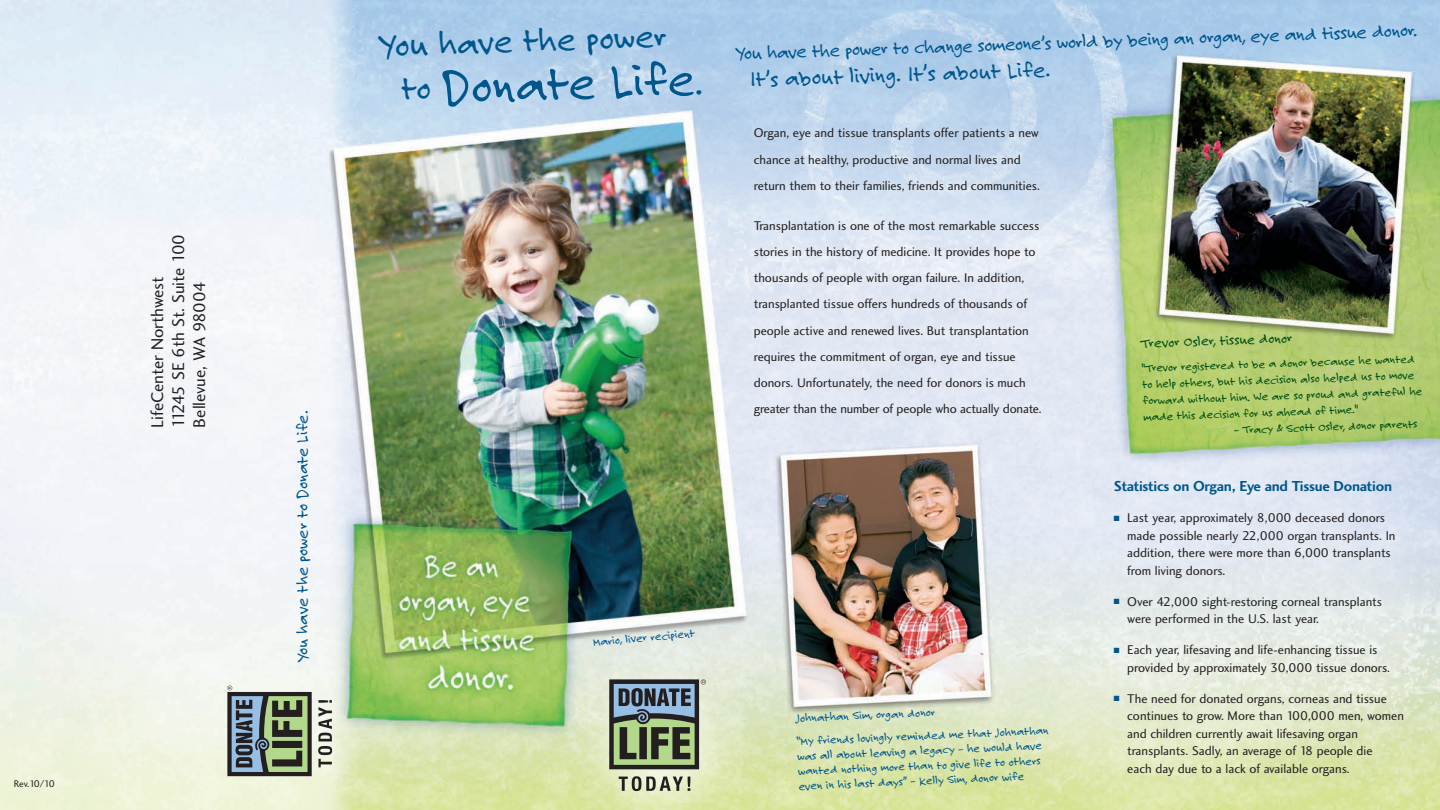
<style>
.page{position:relative;width:1440px;height:810px;background:#fff}
.page>*{position:absolute;margin:0;border:0;box-sizing:border-box;transform-origin:0 0}
.t1{font:52.5px "Felt Tip Roman";color:#00578e}
.t2{font:36.25px "Felt Tip Roman";color:#00578e}
.t3{font:23.75px "Felt Tip Roman";color:#00578e}
.t4{font:20px "Felt Tip Roman";color:#00578e}
.t5{font:17.5px/21px "Charlotte Sans Book Plain";color:#231f20}
.t6{font:17.5px "Felt Tip Roman";color:#00578e}
.t7{font:15px "Charlotte Sans Bold Plain";letter-spacing:-.02em;color:#00578e}
.t8{font:15px "Felt Tip Roman";color:#004f14}
.t9{font:13.12px/26.2px "Charlotte Sans Book Plain";color:#231f20}
.t10{font:12.5px/15px "Felt Tip Roman";color:#00578e}
.t11{font:12.5px/16.2px "Felt Tip Roman";color:#004f14}
.t12{font:10px "Charlotte Sans Book Plain";letter-spacing:-.095em;color:#231f20}
.s1{font-size:36.25px}
.s2{color:#00578e}
</style>
<div class="page">
<img style="left:0;top:0;width:1440px;height:810px">
<svg style="left:609px;top:679px;width:97px;height:90px;background:#6c7c6e"></svg>
<svg style="left:619px;top:776px;width:71px;height:15px"></svg>
<svg style="left:227px;top:685px;width:85px;height:91px;background:#6e7d71"></svg>
<svg style="left:318px;top:700px;width:14px;height:67px"></svg>
<p class="t12" style="left:14px;top:780px;width:42px">Rev.10/10</p>
<h3 class="t5" style="left:148px;top:428px;width:195px;rotate:-90deg">LifeCenter Northwest<br>11245 SE 6th St. Suite 100<br>Bellevue, WA 98004</h3>
<h3 class="t6" style="left:292px;top:662px;width:253px;rotate:-90deg">You have the power to Donate Life.</h3>
<h2 class="t2" style="left:378px;top:23px;width:289px;rotate:-2deg">You have the power</h2>
<h1 class="t1" style="left:400px;top:57px;width:303px;rotate:-2deg"><span class="s1">to</span> Donate Life<span class="s1">.</span></h1>
<p class="t10" style="left:592px;top:634px;width:104px;rotate:-5deg">Mario, liver recipient</p>
<h3 class="t4" style="left:735px;top:41px;width:683px;rotate:-2deg">You have the power to change someone’s world by being an organ, eye and tissue donor.</h3>
<h3 class="t3" style="left:750px;top:65px;width:302px;rotate:-2deg">It’s about living. It’s about Life.</h3>
<p class="t9" style="left:754px;top:121px;width:288px">Organ, eye and tissue transplants offer patients a new chance at healthy, productive and normal lives and return them to their families, friends and communities.</p>
<p class="t9" style="left:754px;top:213px;width:289px">Transplantation is one of the most remarkable success stories in the history of medicine. It provides hope to thousands of people with organ failure. In addition, transplanted tissue offers hundreds of thousands of people active and renewed lives. But transplantation requires the commitment of organ, eye and tissue donors. Unfortunately, the need for donors is much greater than the number of people who actually donate.</p>
<p class="t10" style="left:795px;top:706px;width:254px;line-height:22.8px;rotate:-2deg">Johnathan Sim, organ donor<br>“My friends lovingly reminded me that Johnathan</p>
<p class="t10" style="left:797px;top:747px;width:246px;rotate:-2deg">was all about leaving a legacy – he would have wanted nothing more than to give life to others even in his last days” – Kelly Sim, donor wife</p>
<p class="t8" style="left:1140px;top:334px;width:153px;rotate:-2deg">Trevor Osler, tissue donor</p>
<p class="t11" style="left:1141px;top:360px;width:281px;rotate:-2deg">"Trevor registered to be a donor because he wanted to help others, but his decision also helped us to move forward without him. We are so proud and grateful he made this decision for us ahead of time."</p>
<p class="t11" style="left:1234px;top:421px;width:185px;rotate:-2deg">– Tracy &amp; Scott Osler, donor parents</p>
<p class="t7" style="left:1114px;top:481px;width:280px">Statistics on Organ, Eye and Tissue Donation</p>
<p class="t9" style="left:1127px;top:511px;width:270px;line-height:17.5px;text-indent:-13px"><span class="s2">■</span> Last year, approximately 8,000 deceased donors made possible nearly 22,000 organ transplants. In addition, there were more than 6,000 transplants from living donors.</p>
<p class="t9" style="left:1127px;top:594px;width:256px;line-height:17.5px;text-indent:-13px"><span class="s2">■</span> Over 42,000 sight-restoring corneal transplants were performed in the U.S. last year.</p>
<p class="t9" style="left:1127px;top:643px;width:264px;line-height:17.5px;text-indent:-13px"><span class="s2">■</span> Each year, lifesaving and life-enhancing tissue is provided by approximately 30,000 tissue donors.</p>
<p class="t9" style="left:1127px;top:691px;width:278px;line-height:17.5px;text-indent:-13px"><span class="s2">■</span> The need for donated organs, corneas and tissue continues to grow. More than 100,000 men, women and children currently await lifesaving organ transplants. Sadly, an average of 18 people die<br>each day due to a lack of available organs.</p>
</div>
